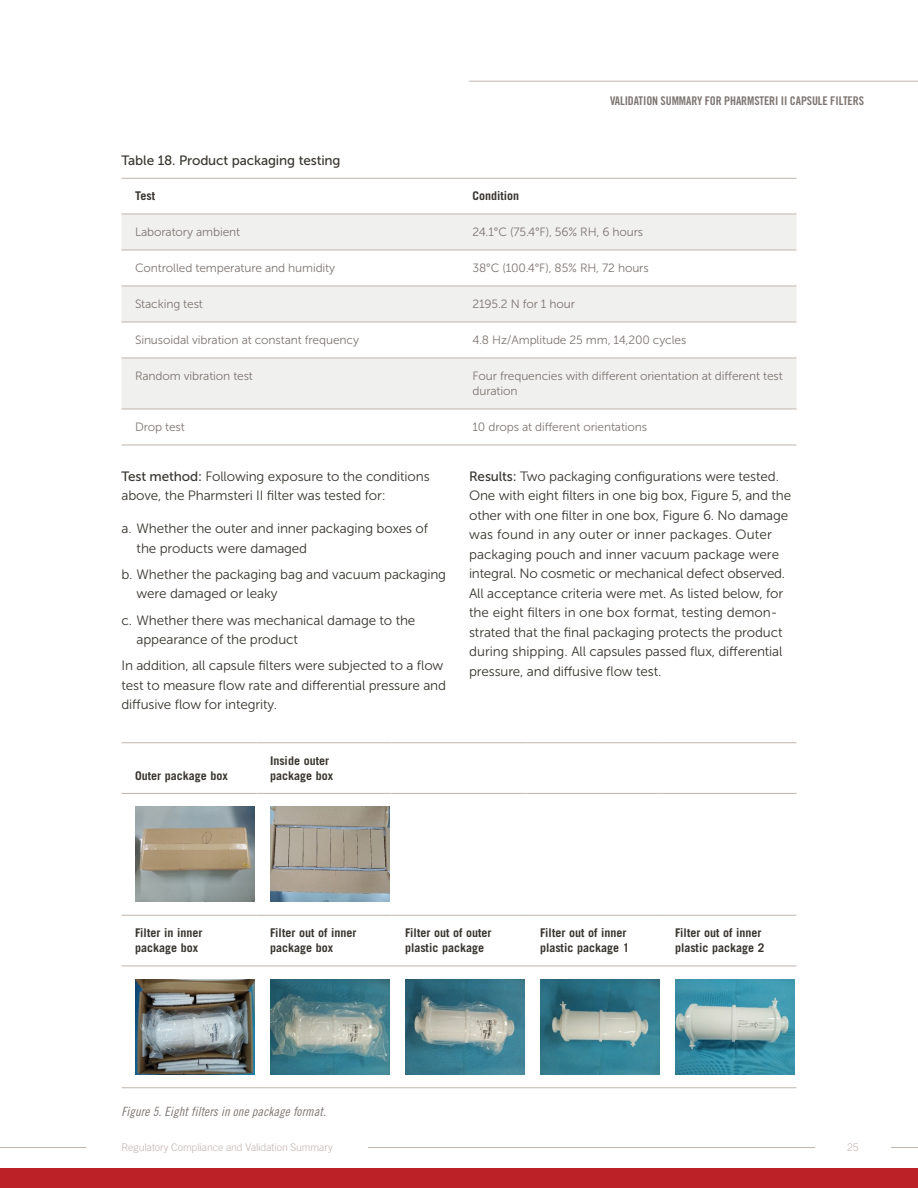
<style>
.page{position:relative;width:918px;height:1188px;background:#fff}
.page>*{position:absolute;margin:0;border:0;box-sizing:border-box;transform-origin:0 0}
.t1{font:13.5px/19.5px "Museo Sans 300";letter-spacing:-.01em;color:#38352f}
.t2{font:13.5px "Museo Sans 500";letter-spacing:-.01em;color:#38352f}
.t3{font:12.75px "Trade Gothic LT Std Cn 18 Obl";letter-spacing:.005em;color:#7e7672}
.t4{font:12px/15px "Museo Sans 300";letter-spacing:-.01em;color:#7e7672}
.t5{font:700 12px/15px "Trade Gothic LT Std";color:#38352f}
.t6{font:12px "Trade Gothic LT Std Bd Cn 20";letter-spacing:-.01em;color:#7e7672}
.t7{font:300 10.5px "Trade Gothic LT Std";letter-spacing:-.005em;color:#c0b5ae}
.s1{font-family:"Museo Sans 500"}
</style>
<div class="page">
<hr style="left:469px;top:81px;width:449px;height:1px;background:#c0b5ae">
<svg style="left:891px;top:1147px;width:27px;height:1px"></svg>
<hr style="left:0;top:1147px;width:815px;height:1px;background:#c0b5ae">
<svg style="left:86px;top:1147px;width:282px;height:1px"></svg>
<div style="left:0;top:1168px;width:918px;height:20px;background:#bb2127"></div>
<svg style="left:122px;top:215px;width:674px;height:194px;fill:#f0f0ee"></svg>
<hr style="left:122px;top:178px;width:337px;height:1px;background:#c0b5ae">
<hr style="left:459px;top:178px;width:337px;height:1px;background:#c0b5ae">
<hr style="left:122px;top:214px;width:337px;height:1px;background:#c0b5ae">
<hr style="left:459px;top:214px;width:337px;height:1px;background:#c0b5ae">
<hr style="left:122px;top:250px;width:337px;height:1px;background:#c0b5ae">
<hr style="left:459px;top:250px;width:337px;height:1px;background:#c0b5ae">
<hr style="left:122px;top:286px;width:337px;height:1px;background:#c0b5ae">
<hr style="left:459px;top:286px;width:337px;height:1px;background:#c0b5ae">
<hr style="left:122px;top:322px;width:337px;height:1px;background:#c0b5ae">
<hr style="left:459px;top:322px;width:337px;height:1px;background:#c0b5ae">
<hr style="left:122px;top:358px;width:337px;height:1px;background:#c0b5ae">
<hr style="left:459px;top:358px;width:337px;height:1px;background:#c0b5ae">
<hr style="left:122px;top:409px;width:337px;height:1px;background:#c0b5ae">
<hr style="left:459px;top:409px;width:337px;height:1px;background:#c0b5ae">
<hr style="left:122px;top:445px;width:337px;height:1px;background:#c0b5ae">
<hr style="left:459px;top:445px;width:337px;height:1px;background:#c0b5ae">
<hr style="left:122px;top:742px;width:134px;height:1px;background:#c0b5ae">
<hr style="left:256px;top:742px;width:136px;height:1px;background:#c0b5ae">
<hr style="left:392px;top:742px;width:134px;height:1px;background:#c0b5ae">
<hr style="left:526px;top:742px;width:136px;height:1px;background:#c0b5ae">
<hr style="left:662px;top:742px;width:134px;height:1px;background:#c0b5ae">
<hr style="left:122px;top:793px;width:134px;height:1px;background:#c0b5ae">
<hr style="left:256px;top:793px;width:136px;height:1px;background:#c0b5ae">
<hr style="left:392px;top:793px;width:134px;height:1px;background:#c0b5ae">
<hr style="left:526px;top:793px;width:136px;height:1px;background:#c0b5ae">
<hr style="left:662px;top:793px;width:134px;height:1px;background:#c0b5ae">
<hr style="left:122px;top:915px;width:134px;height:1px;background:#c0b5ae">
<hr style="left:256px;top:915px;width:136px;height:1px;background:#c0b5ae">
<hr style="left:392px;top:915px;width:134px;height:1px;background:#c0b5ae">
<hr style="left:526px;top:915px;width:136px;height:1px;background:#c0b5ae">
<hr style="left:662px;top:915px;width:134px;height:1px;background:#c0b5ae">
<hr style="left:122px;top:966px;width:134px;height:1px;background:#c0b5ae">
<hr style="left:256px;top:966px;width:136px;height:1px;background:#c0b5ae">
<hr style="left:392px;top:966px;width:134px;height:1px;background:#c0b5ae">
<hr style="left:526px;top:966px;width:136px;height:1px;background:#c0b5ae">
<hr style="left:662px;top:966px;width:134px;height:1px;background:#c0b5ae">
<hr style="left:122px;top:1088px;width:134px;height:1px;background:#c0b5ae">
<hr style="left:256px;top:1088px;width:136px;height:1px;background:#c0b5ae">
<hr style="left:392px;top:1088px;width:134px;height:1px;background:#c0b5ae">
<hr style="left:526px;top:1088px;width:136px;height:1px;background:#c0b5ae">
<hr style="left:662px;top:1088px;width:134px;height:1px;background:#c0b5ae">
<img style="left:135px;top:807px;width:120px;height:95px">
<img style="left:270px;top:807px;width:119px;height:95px">
<img style="left:135px;top:979px;width:120px;height:95px">
<img style="left:270px;top:979px;width:120px;height:95px">
<img style="left:405px;top:980px;width:120px;height:94px">
<img style="left:540px;top:979px;width:120px;height:95px">
<img style="left:675px;top:979px;width:120px;height:95px">
<p class="t6" style="left:610px;top:93px;width:255px">VALIDATION SUMMARY FOR PHARMSTERI II CAPSULE FILTERS</p>
<p class="t2" style="left:122px;top:153px;width:221px">Table 18. Product packaging testing</p>
<p class="t5" style="left:135px;top:189px;width:22px">Test</p>
<p class="t5" style="left:472px;top:189px;width:48px">Condition</p>
<p class="t4" style="left:135px;top:225px;width:107px">Laboratory ambient</p>
<p class="t4" style="left:472px;top:225px;width:172px">24.1°C (75.4°F), 56% RH, 6 hours</p>
<p class="t4" style="left:135px;top:261px;width:202px">Controlled temperature and humidity</p>
<p class="t4" style="left:472px;top:261px;width:178px">38°C (100.4°F), 85% RH, 72 hours</p>
<p class="t4" style="left:135px;top:297px;width:69px">Stacking test</p>
<p class="t4" style="left:472px;top:297px;width:104px">2195.2 N for 1 hour</p>
<p class="t4" style="left:135px;top:333px;width:226px">Sinusoidal vibration at constant frequency</p>
<p class="t4" style="left:472px;top:333px;width:215px">4.8 Hz/Amplitude 25 mm, 14,200 cycles</p>
<p class="t4" style="left:135px;top:369px;width:119px">Random vibration test</p>
<p class="t4" style="left:472px;top:369px;width:312px">Four frequencies with different orientation at different test duration</p>
<p class="t4" style="left:135px;top:420px;width:51px">Drop test</p>
<p class="t4" style="left:472px;top:420px;width:176px">10 drops at different orientations</p>
<p class="t1" style="left:122px;top:466px;width:310px"><span class="s1">Test method:</span> Following exposure to the conditions above, the Pharmsteri II filter was tested for:</p>
<p class="t1" style="left:137px;top:519px;width:293px;text-indent:-15px">a. Whether the outer and inner packaging boxes of the products were damaged</p>
<p class="t1" style="left:137px;top:565px;width:311px;text-indent:-15px">b. Whether the packaging bag and vacuum packaging were damaged or leaky</p>
<p class="t1" style="left:137px;top:610px;width:280px;text-indent:-15px">c. Whether there was mechanical damage to the appearance of the product</p>
<p class="t1" style="left:122px;top:656px;width:326px">In addition, all capsule filters were subjected to a flow test to measure flow rate and differential pressure and diffusive flow for integrity.</p>
<p class="t1" style="left:469px;top:466px;width:324px"><span class="s1">Results:</span> Two packaging configurations were tested.<br>One with eight filters in one big box, Figure 5, and the other with one filter in one box, Figure 6. No damage was found in any outer or inner packages. Outer packaging pouch and inner vacuum package were integral. No cosmetic or mechanical defect observed.<br>All acceptance criteria were met. As listed below, for the eight filters in one box format, testing demon&shy;strated that the final packaging protects the product during shipping. All capsules passed flux, differential pressure, and diffusive flow test.</p>
<p class="t5" style="left:135px;top:768px;width:94px">Outer package box</p>
<p class="t5" style="left:270px;top:753px;width:64px">Inside outer package box</p>
<p class="t5" style="left:135px;top:925px;width:69px">Filter in inner package box</p>
<p class="t5" style="left:270px;top:925px;width:88px">Filter out of inner package box</p>
<p class="t5" style="left:405px;top:925px;width:88px">Filter out of outer plastic package</p>
<p class="t5" style="left:540px;top:925px;width:91px">Filter out of inner plastic package 1</p>
<p class="t5" style="left:675px;top:925px;width:91px">Filter out of inner plastic package 2</p>
<p class="t3" style="left:122px;top:1104px;width:206px">Figure 5. Eight filters in one package format.</p>
<p class="t7" style="left:122px;top:1141px;width:213px">Regulatory Compliance and Validation Summary</p>
<p class="t7" style="left:847px;top:1141px;width:13px">25</p>
</div>
